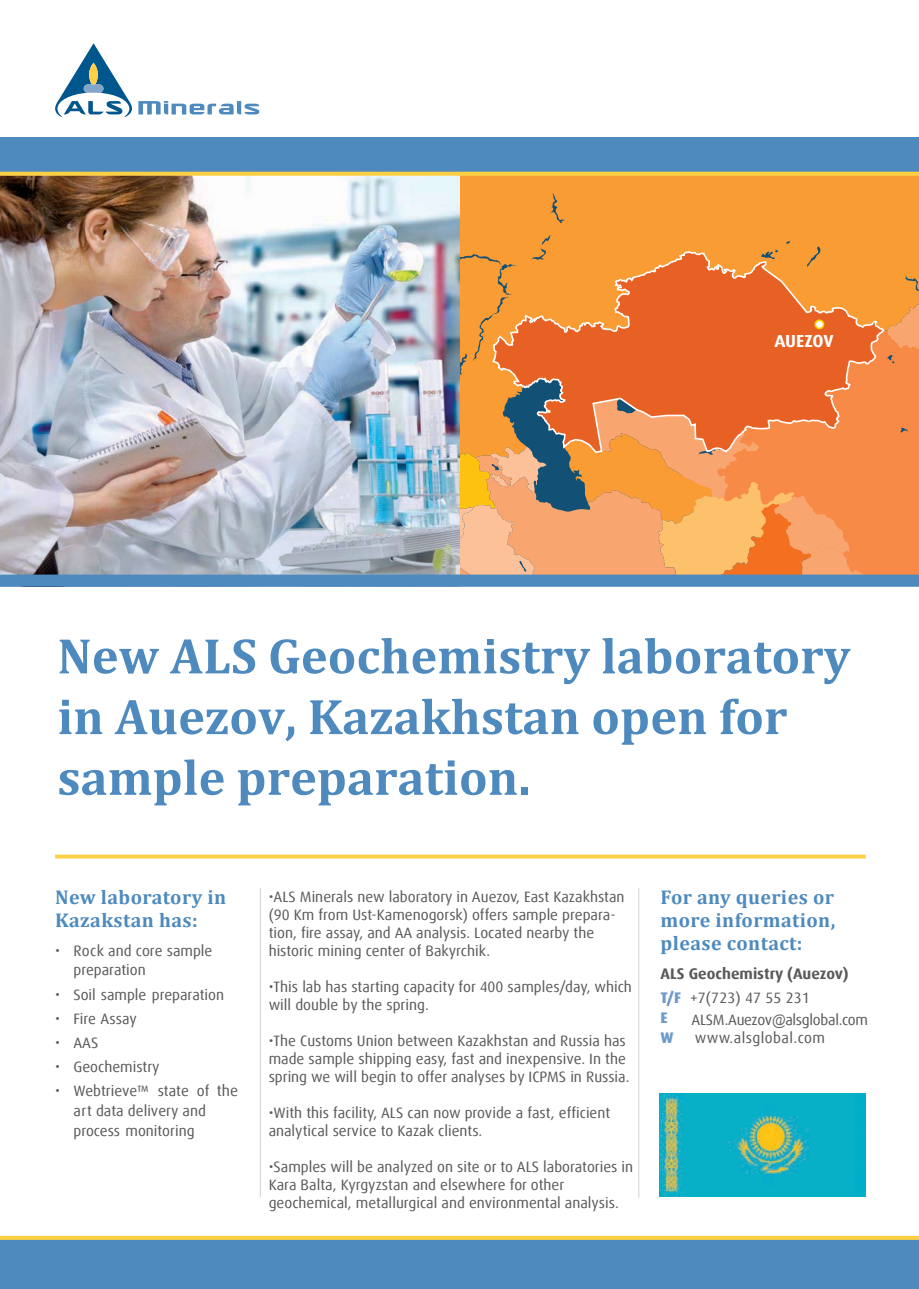
<style>
.page{position:relative;width:919px;height:1289px;background:#fff}
.page>*{position:absolute;margin:0;border:0;box-sizing:border-box;transform-origin:0 0}
.t1{font:700 50.55px/60.8px "Cambria";color:#4e8abe}
.t2{font:700 19.95px/23.2px "Cambria";letter-spacing:.02em;color:#4e8abe}
.t3{font:700 17.4px "Dax Offc Pro";letter-spacing:-.01em;color:#fff}
.t4{font:700 15.3px "Dax Offc Pro";color:#58595b}
.t5{font:800 15.3px "Dax Offc Pro";color:#6e9bc9}
.t6{font:15px/18px "Dax Offc Pro";color:#58595b}
.t7{font:15px "Dax Offc Pro";letter-spacing:-.02em;color:#58595b}
.t8{font:15px "Dax Offc Pro";letter-spacing:.03em;color:#58595b}
.s1{font-size:15.3px}
.s2{font-weight:800;font-size:15.3px;color:#6e9bc9}
</style>
<div class="page">
<svg style="left:459px;top:176px;width:459px;height:398px;fill:#f99c34"></svg>
<svg style="left:491px;top:250px;width:394px;height:204px"></svg>
<div style="left:815px;top:320px;width:8px;height:8px;background:#fff;border-radius:50%"></div>
<div style="left:814px;top:319px;width:10px;height:10px;border:2px solid #ffcf01;border-radius:50%"></div>
<div style="left:0;top:1237px;width:918px;height:51px;background:#4e8abe"></div>
<img style="left:0;top:176px;width:459px;height:398px">
<div style="left:0;top:137px;width:918px;height:37px;background:#4e8abe"></div>
<svg style="left:138px;top:101px;width:121px;height:13px"></svg>
<svg style="left:55px;top:43px;width:77px;height:74px"></svg>
<svg style="left:0;top:1235px;width:918px;height:4px;fill:#ffd046"></svg>
<svg style="left:55px;top:854px;width:810px;height:4px;fill:#ffd046"></svg>
<div style="left:0;top:574px;width:918px;height:12px;background:#4e8abe"></div>
<hr style="left:0;top:172px;width:918px;height:4px;background:#ffd046">
<hr style="left:260px;top:887px;width:1px;height:310px;background:#d1d3d4">
<hr style="left:638px;top:887px;width:1px;height:310px;background:#d1d3d4">
<img style="left:659px;top:1093px;width:206px;height:103px">
<p class="t3" style="left:774px;top:329px;width:61px">AUEZOV</p>
<h1 class="t1" style="left:57px;top:624px;width:794px">New ALS Geochemistry laboratory in Auezov, Kazakhstan open for sample preparation.</h1>
<h2 class="t2" style="left:55px;top:884px;width:172px">New laboratory in<br>Kazakstan has:</h2>
<p class="t6" style="left:73px;top:940px;width:140px;line-height:19.8px;text-indent:-18px"><span class="s1">•</span> Rock and core sample preparation</p>
<p class="t6" style="left:55px;top:985px;width:170px"><span class="s1">•</span> Soil sample preparation</p>
<p class="t6" style="left:55px;top:1009px;width:83px"><span class="s1">•</span> Fire Assay</p>
<p class="t6" style="left:55px;top:1033px;width:45px"><span class="s1">•</span> AAS</p>
<p class="t6" style="left:55px;top:1058px;width:106px"><span class="s1">•</span> Geochemistry</p>
<p class="t6" style="left:73px;top:1081px;width:166px;line-height:19.8px;text-indent:-18px"><span class="s1">•</span> Webtrieve™ state of <span class="s1">the </span>art data delivery and process monitoring</p>
<p class="t6" style="left:268px;top:887px;width:357px">•ALS Minerals new laboratory in Auezov, East Kazakhstan (90 Km from Ust-Kamenogorsk) offers sample prepara&shy;tion, fire assay, and AA analysis. Located nearby the historic mining center of Bakyrchik.</p>
<p class="t6" style="left:268px;top:977px;width:365px">•This lab has starting capacity for 400 samples/day, which will double by the spring.</p>
<p class="t6" style="left:268px;top:1031px;width:362px">•The Customs Union between Kazakhstan and Russia has made sample shipping easy, fast and inexpensive. In the spring we will begin to offer analyses by ICPMS in Russia.</p>
<p class="t6" style="left:268px;top:1103px;width:343px">•With this facility, ALS can now provide a fast, efficient analytical service to Kazak clients.</p>
<p class="t6" style="left:268px;top:1157px;width:366px">•Samples will be analyzed on site or to ALS laboratories in<br>Kara Balta, Kyrgyzstan and elsewhere for other geochemical, metallurgical and environmental analysis.</p>
<h2 class="t2" style="left:660px;top:884px;width:176px;text-align:justify">For any queries or more information, please contact:</h2>
<p class="t4" style="left:660px;top:963px;width:189px">ALS Geochemistry (Auezov)</p>
<p class="t6" style="left:660px;top:989px;width:151px"><span class="s2">T/F</span> +7(723) 47 55 231</p>
<p class="t5" style="left:660px;top:1008px;width:9px">E</p>
<p class="t7" style="left:691px;top:1009px;width:178px">ALSM.Auezov@alsglobal.com</p>
<p class="t5" style="left:660px;top:1027px;width:15px">W</p>
<p class="t8" style="left:694px;top:1028px;width:132px">www.alsglobal.com</p>
</div>
